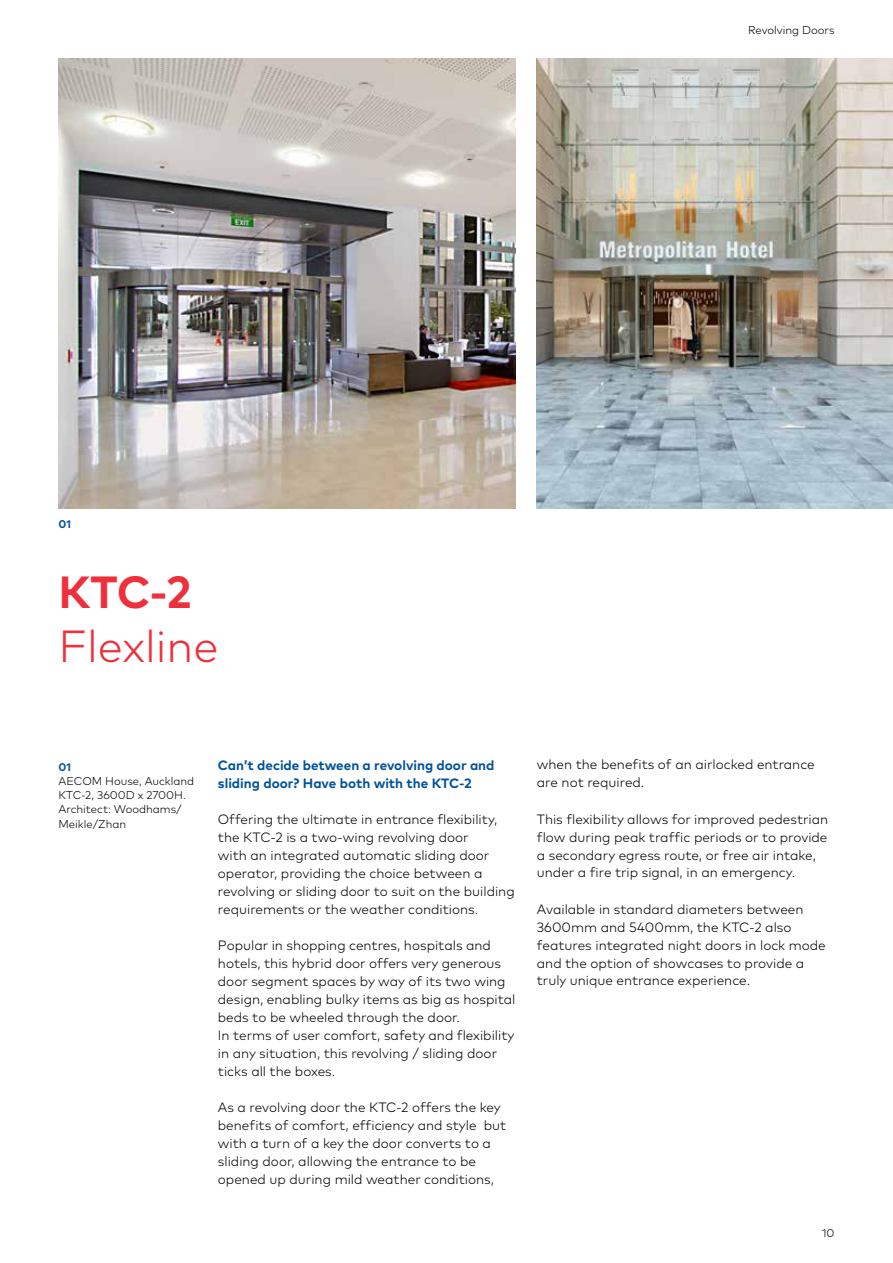
<style>
.page{position:relative;width:893px;height:1263px;background:#fff}
.page>*{position:absolute;margin:0;border:0;box-sizing:border-box;transform-origin:0 0}
.t1{font:300 45px "Mark Pro";color:#ee303c}
.t2{font:700 45px "Mark Pro";color:#ee303c}
.t3{font:300 13.5px/18px "Mark Pro";color:#000}
.t4{font:700 13.5px/18px "Mark Pro";color:#00529c}
.t5{font:300 11.25px/14.2px "Mark Pro";color:#000}
.t6{font:700 11.25px "Mark Pro";color:#00529c}
</style>
<div class="page">
<img style="left:58px;top:58px;width:458px;height:450px">
<img style="left:537px;top:59px;width:356px;height:449px">
<p class="t5" style="left:748px;top:22px;width:88px">Revolving Doors</p>
<p class="t6" style="left:58px;top:515px;width:14px">01</p>
<h1 class="t2" style="left:58px;top:557px;width:135px">KTC-2</h1>
<h1 class="t1" style="left:58px;top:612px;width:162px">Flexline</h1>
<p class="t6" style="left:58px;top:758px;width:14px">01</p>
<p class="t5" style="left:58px;top:773px;width:137px">AECOM House, Auckland<br>KTC-2, 3600D x 2700H.<br>Architect: Woodhams/<br>Meikle/Zhan</p>
<p class="t4" style="left:218px;top:755px;width:278px">Can’t decide between a revolving door and sliding door? Have both with the KTC-2</p>
<p class="t3" style="left:218px;top:809px;width:298px">Offering the ultimate in entrance flexibility, the KTC-2 is a two-wing revolving door<br>with an integrated automatic sliding door operator, providing the choice between a revolving or sliding door to suit on the building requirements or the weather conditions.</p>
<p class="t3" style="left:218px;top:935px;width:299px">Popular in shopping centres, hospitals and hotels, this hybrid door offers very generous door segment spaces by way of its two wing design, enabling bulky items as big as hospital beds to be wheeled through the door.<br>In terms of user comfort, safety and flexibility in any situation, this revolving / sliding door ticks all the boxes.</p>
<p class="t3" style="left:218px;top:1097px;width:290px">As a revolving door the KTC-2 offers the key benefits of comfort, efficiency and style but with a turn of a key the door converts to a sliding door, allowing the entrance to be opened up during mild weather conditions,</p>
<p class="t3" style="left:537px;top:755px;width:279px">when the benefits of an airlocked entrance are not required.</p>
<p class="t3" style="left:537px;top:809px;width:293px">This flexibility allows for improved pedestrian flow during peak traffic periods or to provide a secondary egress route, or free air intake, under a fire trip signal, in an emergency.</p>
<p class="t3" style="left:537px;top:899px;width:290px">Available in standard diameters between 3600mm and 5400mm, the KTC-2 also features integrated night doors in lock mode and the option of showcases to provide a truly unique entrance experience.</p>
<p class="t5" style="left:822px;top:1225px;width:14px">10</p>
</div>
